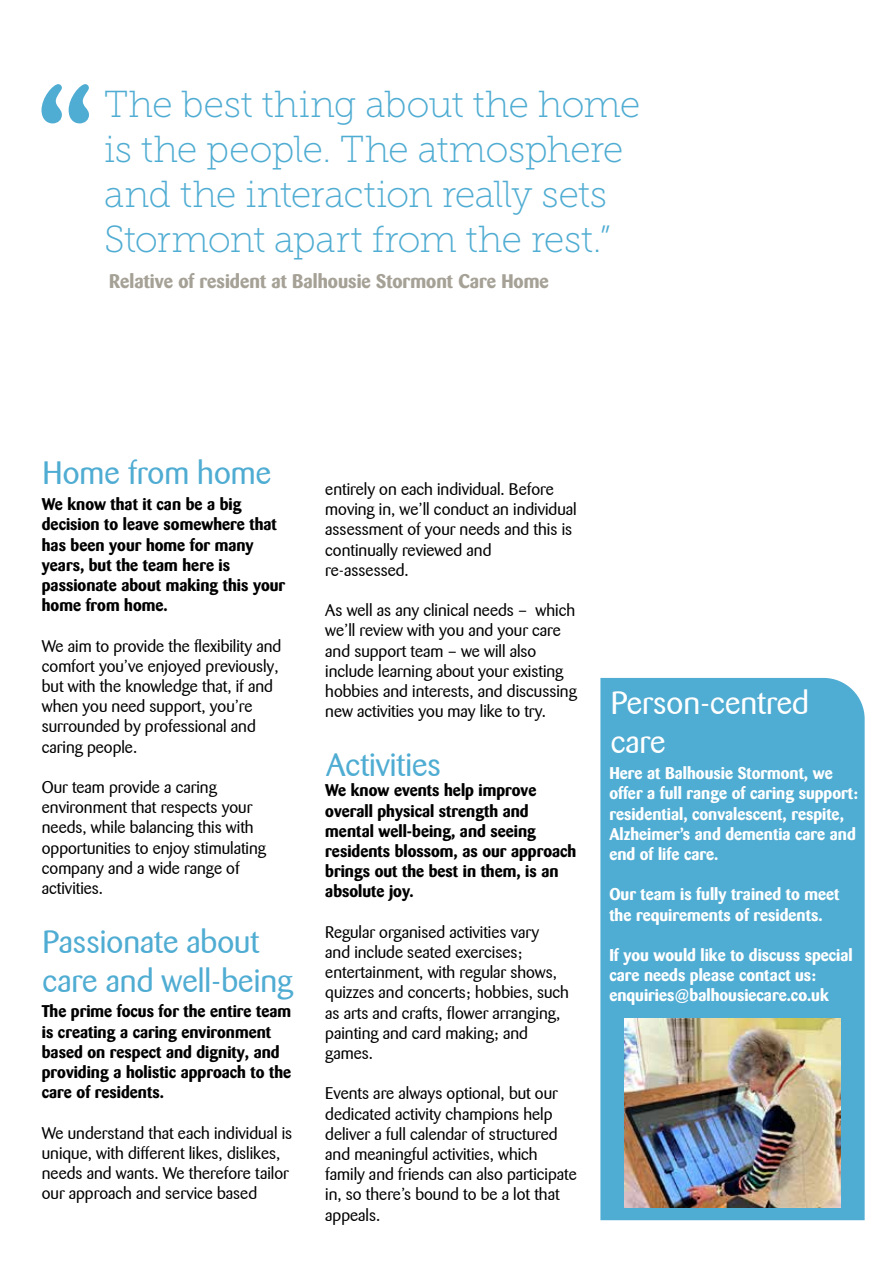
<style>
.page{position:relative;width:893px;height:1263px;background:#fff}
.page>*{position:absolute;margin:0;border:0;box-sizing:border-box;transform-origin:0 0}
.t1{font:700 129.75px "Barmeno";color:#4facd2}
.t2{font:37.5px/45px "Museo Slab 100";letter-spacing:-.02em;color:#4facd2}
.t3{font:32.25px/38.7px "Barmeno";color:#4facd2}
.t4{font:32.25px/38.7px "Barmeno";color:#fff}
.t5{font:700 19.5px "Barmeno";color:#a5a196}
.t6{font:16.8px/20.2px "Barmeno";color:#000}
.t7{font:700 16.8px/20.2px "Barmeno";color:#000}
.t8{font:700 16.8px/20.2px "Barmeno";color:#fff}
</style>
<div class="page">
<div style="left:600px;top:678px;width:265px;height:542px;background:#4facd2"></div>
<img style="left:624px;top:1018px;width:217px;height:189px">
<h1 class="t1" style="left:36px;top:57px;width:61px">“</h1>
<h2 class="t2" style="left:104px;top:82px;width:538px">The best thing about the home is the people. The atmosphere and the interaction really sets<br>Stormont apart from the rest.”</h2>
<p class="t5" style="left:109px;top:269px;width:441px">Relative of resident at Balhousie Stormont Care Home</p>
<h3 class="t3" style="left:43px;top:454px;width:230px">Home from home</h3>
<p class="t7" style="left:42px;top:494px;width:245px">We know that it can be a big decision to leave somewhere that has been your home for many years, but the team here is passionate about making this your home from home.</p>
<p class="t6" style="left:42px;top:636px;width:241px">We aim to provide the flexibility and comfort you’ve enjoyed previously, but with the knowledge that, if and when you need support, you’re surrounded by professional and caring people.</p>
<p class="t6" style="left:42px;top:777px;width:226px">Our team provide a caring environment that respects your needs, while balancing this with opportunities to enjoy stimulating company and a wide range of activities.</p>
<h3 class="t3" style="left:43px;top:923px;width:251px">Passionate about care and well-being</h3>
<p class="t7" style="left:42px;top:1001px;width:251px">The prime focus for the entire team is creating a caring environment based on respect and dignity, and providing a holistic approach to the care of residents.</p>
<p class="t6" style="left:42px;top:1123px;width:252px">We understand that each individual is unique, with different likes, dislikes, needs and wants. We therefore tailor our approach and service based</p>
<p class="t6" style="left:325px;top:479px;width:253px">entirely on each individual. Before moving in, we’ll conduct an individual assessment of your needs and this is continually reviewed and re-assessed.</p>
<p class="t6" style="left:325px;top:600px;width:253px">As well as any clinical needs – which we’ll review with you and your care and support team – we will also include learning about your existing hobbies and interests, and discussing new activities you may like to try.</p>
<h3 class="t3" style="left:326px;top:746px;width:116px">Activities</h3>
<p class="t7" style="left:325px;top:780px;width:253px">We know events help improve overall physical strength and mental well-being, and seeing residents blossom, as our approach brings out the best in them, is an absolute joy.</p>
<p class="t6" style="left:325px;top:922px;width:245px">Regular organised activities vary<br>and include seated exercises; entertainment, with regular shows, quizzes and concerts; hobbies, such as arts and crafts, flower arranging, painting and card making; and games.</p>
<p class="t6" style="left:325px;top:1083px;width:253px">Events are always optional, but our dedicated activity champions help deliver a full calendar of structured and meaningful activities, which family and friends can also participate in, so there’s bound to be a lot that appeals.</p>
<h3 class="t4" style="left:611px;top:684px;width:200px">Person-centred care</h3>
<p class="t8" style="left:609px;top:763px;width:250px">Here at Balhousie Stormont, we offer a full range of caring support: residential, convalescent, respite,<br>Alzheimer’s and dementia care and end of life care.</p>
<p class="t8" style="left:609px;top:884px;width:232px">Our team is fully trained to meet the requirements of residents.</p>
<p class="t8" style="left:609px;top:945px;width:245px">If you would like to discuss special care needs please contact us: enquiries@balhousiecare.co.uk</p>
</div>
